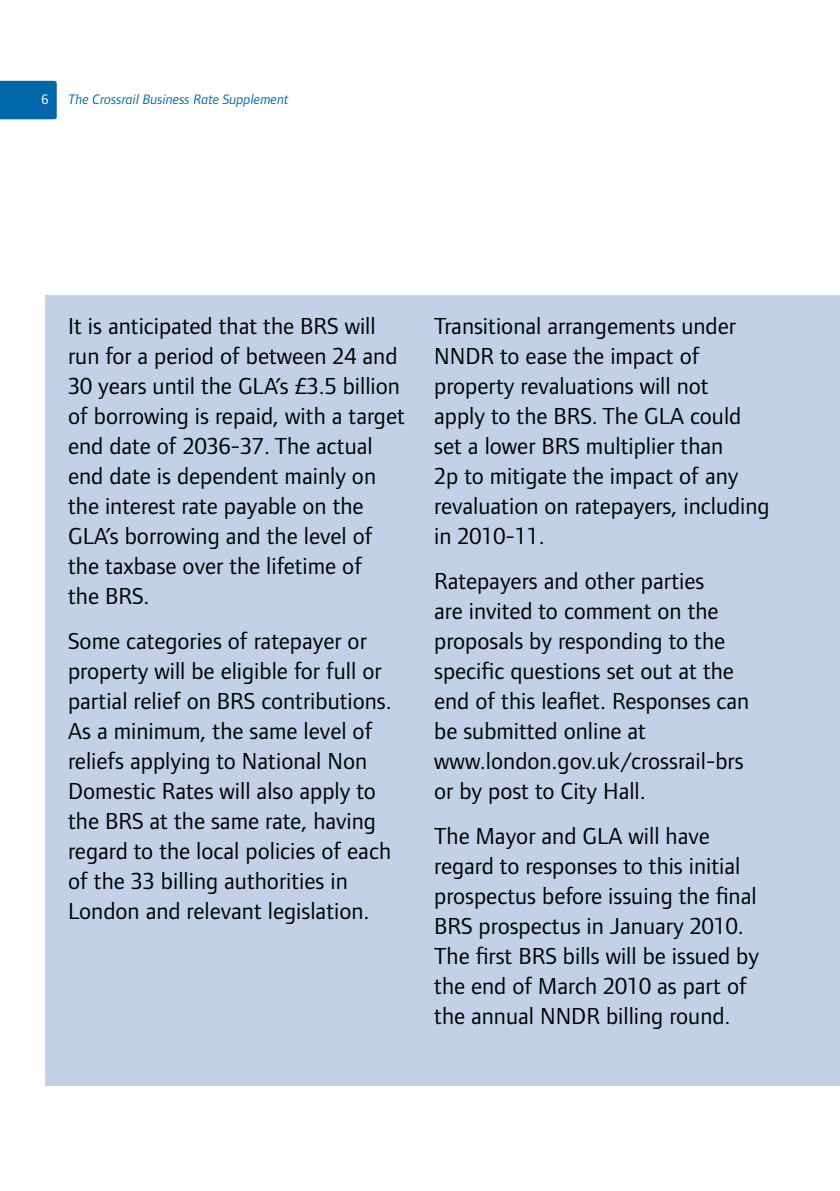
<style>
.page{position:relative;width:840px;height:1191px;background:#fff}
.page>*{position:absolute;margin:0;border:0;box-sizing:border-box;transform-origin:0 0}
.t1{font:24px/30px "Foundry Form Sans";color:#000}
.t2{font:italic 14.2px "Foundry Form Sans";color:#0067ab}
.t3{font:14.2px "Foundry Form Sans";color:#fff}
</style>
<div class="page">
<div style="left:0;top:81px;width:57px;height:38px;background:#0067ab"></div>
<div style="left:45px;top:295px;width:794px;height:790px;background:#c2d0e8"></div>
<p class="t3" style="left:41px;top:92px;width:9px">6</p>
<p class="t2" style="left:68px;top:92px;width:222px">The Crossrail Business Rate Supplement</p>
<p class="t1" style="left:68px;top:311px;width:338px">It is anticipated that the BRS will run for a period of between 24 and<br>30 years until the GLA’s £3.5 billion of borrowing is repaid, with a target end date of 2036-37. The actual end date is dependent mainly on the interest rate payable on the<br>GLA’s borrowing and the level of the taxbase over the lifetime of<br>the BRS.</p>
<p class="t1" style="left:68px;top:626px;width:325px">Some categories of ratepayer or property will be eligible for full or partial relief on BRS contributions.<br>As a minimum, the same level of reliefs applying to National Non Domestic Rates will also apply to the BRS at the same rate, having regard to the local policies of each of the 33 billing authorities in London and relevant legislation.</p>
<p class="t1" style="left:434px;top:311px;width:337px">Transitional arrangements under<br>NNDR to ease the impact of property revaluations will not<br>apply to the BRS. The GLA could set a lower BRS multiplier than<br>2p to mitigate the impact of any revaluation on ratepayers, including in 2010-11.</p>
<p class="t1" style="left:434px;top:566px;width:316px">Ratepayers and other parties<br>are invited to comment on the proposals by responding to the specific questions set out at the end of this leaflet. Responses can be submitted online at www.london.gov.uk/crossrail-brs or by post to City Hall.</p>
<p class="t1" style="left:434px;top:821px;width:326px">The Mayor and GLA will have regard to responses to this initial prospectus before issuing the final<br>BRS prospectus in January 2010.<br>The first BRS bills will be issued by the end of March 2010 as part of the annual NNDR billing round.</p>
</div>
